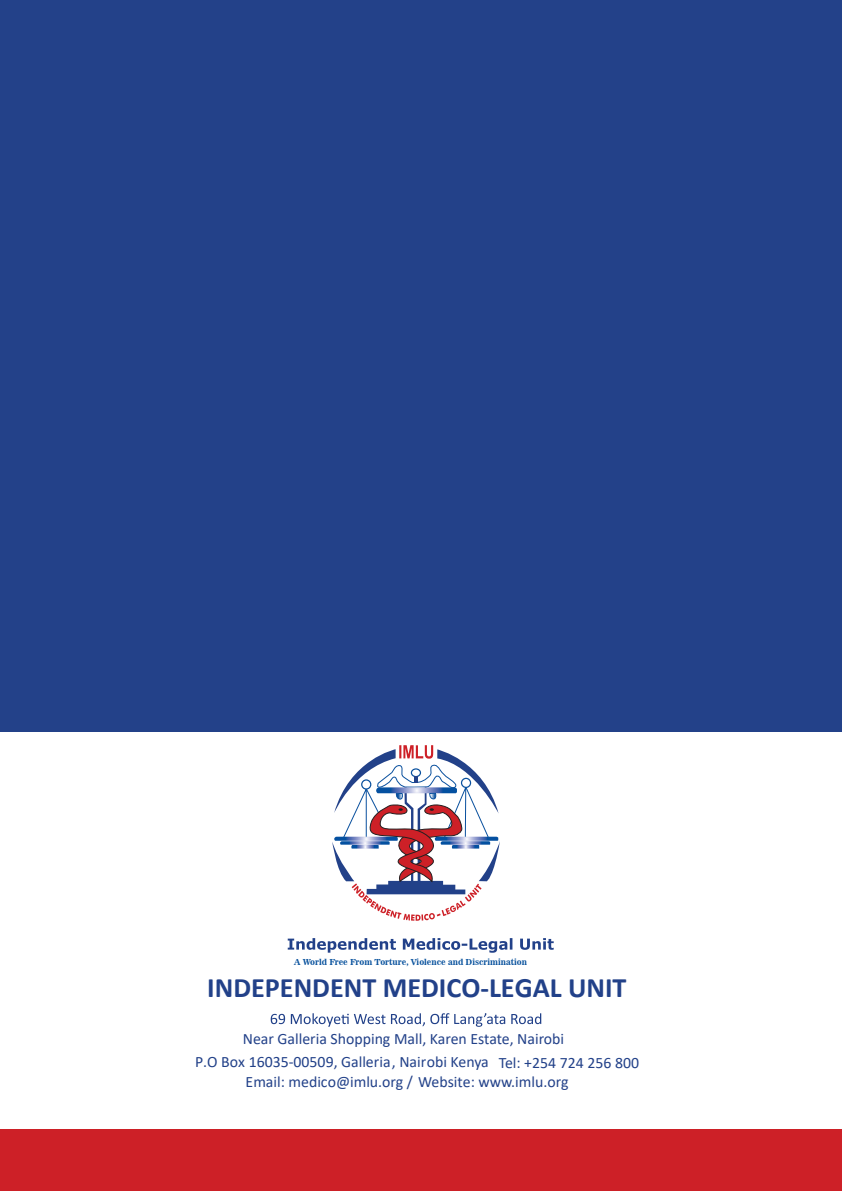
<style>
.page{position:relative;width:842px;height:1191px;background:#fff}
.page>*{position:absolute;margin:0;border:0;box-sizing:border-box;transform-origin:0 0}
.t1{font:700 28.2px "Calibri";color:#224189}
.t2{font:15.8px/23.2px "Calibri";color:#224189}
.t3{font:8.4px "News 701 BT Bold A";color:#09529d;scale:.95 1}
</style>
<div class="page">
<svg style="left:332px;top:745px;width:168px;height:175px"></svg>
<svg style="left:288px;top:938px;width:266px;height:14px"></svg>
<svg style="left:271px;top:1013px;width:270px;height:13px"></svg>
<div style="left:0;top:1129px;width:842px;height:62px;background:#cd2027"></div>
<div style="left:0;top:0;width:842px;height:731px;background:#234189"></div>
<p class="t3" style="left:294px;top:957px;width:247px">A World Free From Torture, Violence and Discrimination</p>
<h1 class="t1" style="left:207px;top:967px;width:421px">INDEPENDENT MEDICO-LEGAL UNIT</h1>
<p class="t2" style="left:195px;top:1026px;width:445px;text-indent:48px">Near Galleria Shopping Mall, Karen Estate, Nairobi<br>P.O Box 16035-00509, Galleria , Nairobi Kenya Tel: +254 724 256 800</p>
<p class="t2" style="left:246px;top:1070px;width:324px">Email: medico@imlu.org / Website: www.imlu.org</p>
</div>
